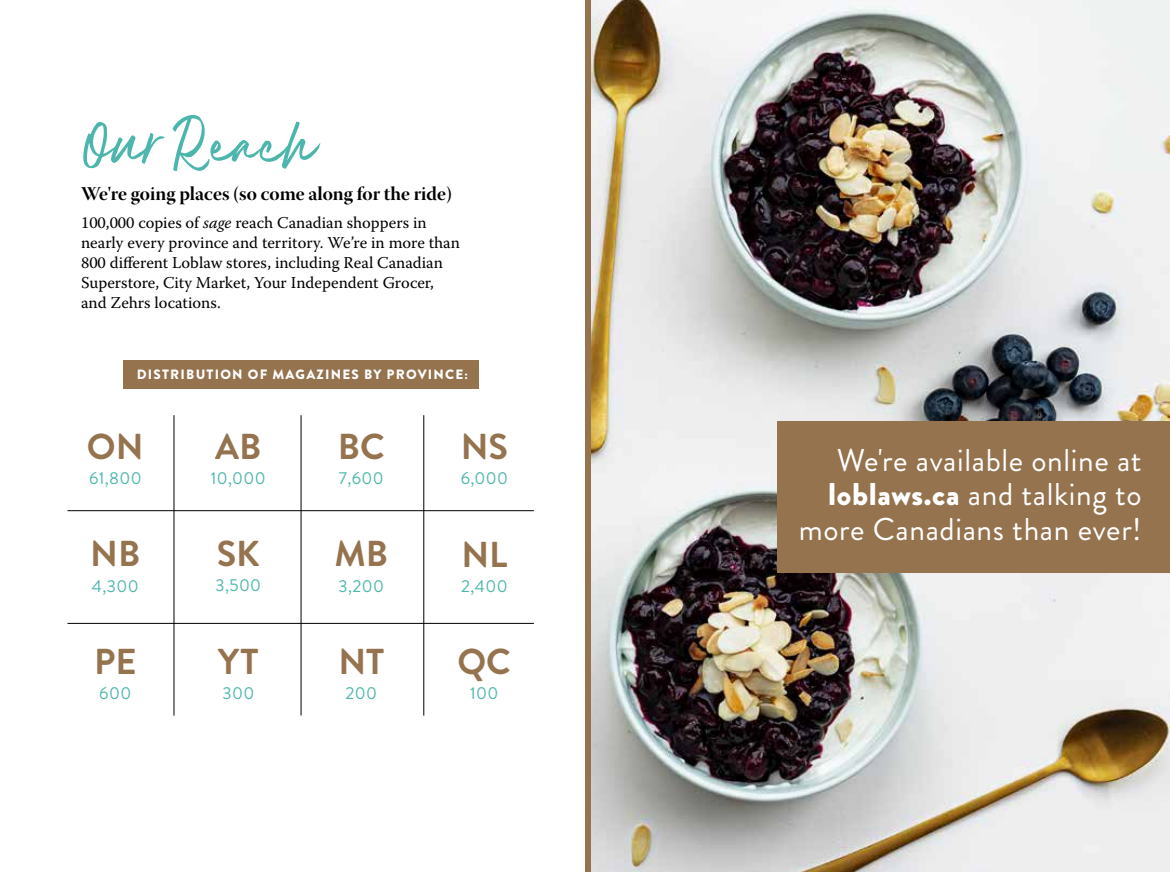
<style>
.page{position:relative;width:1170px;height:872px;background:#fff}
.page>*{position:absolute;margin:0;border:0;box-sizing:border-box;transform-origin:0 0}
.t1{font:72px "dreamland";letter-spacing:-.145em;color:#4cb6ac}
.t2{font:700 36px "Brandon Grotesque";color:#94734e}
.t3{font:31.5px/34.5px "Brandon Grotesque";letter-spacing:.02em;color:#fff;text-align:right}
.t4{font:19.5px "Warnock Pro Bold Disp";color:#000}
.t5{font:17.25px "Brandon Grotesque";letter-spacing:.025em;color:#4cb6ac}
.t6{font:16.5px/19.8px "Warnock Pro";color:#000}
.t7{font:900 13.5px "Brandon Grotesque";letter-spacing:.09em;color:#fff}
.s1{font-style:italic}
.s2{font-weight:900}
</style>
<div class="page">
<img style="left:591px;top:0;width:578px;height:872px">
<hr style="left:174px;top:415px;width:1px;height:300px;background:#000">
<hr style="left:301px;top:415px;width:1px;height:300px;background:#000">
<hr style="left:423px;top:415px;width:1px;height:300px;background:#000">
<hr style="left:67px;top:510px;width:467px;height:1px;background:#000">
<hr style="left:67px;top:623px;width:467px;height:1px;background:#000">
<div style="left:585px;top:0;width:6px;height:872px;background:#94734e"></div>
<div style="left:123px;top:360px;width:356px;height:28px;background:#94734e"></div>
<div style="left:777px;top:422px;width:392px;height:151px;background:#94734e"></div>
<h1 class="t1" style="left:81px;top:112px;width:241px">Our Reach</h1>
<p class="t4" style="left:81px;top:182px;width:372px">We're going places (so come along for the ride)</p>
<p class="t6" style="left:81px;top:213px;width:380px">100,000 copies of <span class="s1">sage</span> reach Canadian shoppers in nearly every province and territory. We’re in more than 800 different Loblaw stores, including Real Canadian Superstore, City Market, Your Independent Grocer, and Zehrs locations.</p>
<p class="t7" style="left:137px;top:365px;width:333px">DISTRIBUTION OF MAGAZINES BY PROVINCE:</p>
<h2 class="t2" style="left:87px;top:421px;width:58px">ON</h2>
<p class="t5" style="left:89px;top:466px;width:54px">61,800</p>
<h2 class="t2" style="left:90px;top:529px;width:52px">NB</h2>
<p class="t5" style="left:92px;top:574px;width:48px">4,300</p>
<h2 class="t2" style="left:94px;top:636px;width:44px">PE</h2>
<p class="t5" style="left:99px;top:681px;width:33px">600</p>
<h2 class="t2" style="left:215px;top:421px;width:48px">AB</h2>
<p class="t5" style="left:211px;top:466px;width:56px">10,000</p>
<h2 class="t2" style="left:217px;top:528px;width:45px">SK</h2>
<p class="t5" style="left:215px;top:573px;width:47px">3,500</p>
<h2 class="t2" style="left:218px;top:636px;width:42px">YT</h2>
<p class="t5" style="left:222px;top:681px;width:33px">300</p>
<h2 class="t2" style="left:338px;top:421px;width:48px">BC</h2>
<p class="t5" style="left:339px;top:466px;width:46px">7,600</p>
<h2 class="t2" style="left:334px;top:529px;width:55px">MB</h2>
<p class="t5" style="left:338px;top:574px;width:47px">3,200</p>
<h2 class="t2" style="left:338px;top:636px;width:47px">NT</h2>
<p class="t5" style="left:345px;top:681px;width:33px">200</p>
<h2 class="t2" style="left:460px;top:421px;width:49px">NS</h2>
<p class="t5" style="left:460px;top:466px;width:49px">6,000</p>
<h2 class="t2" style="left:461px;top:529px;width:48px">NL</h2>
<p class="t5" style="left:461px;top:574px;width:48px">2,400</p>
<h2 class="t2" style="left:457px;top:636px;width:55px">QC</h2>
<p class="t5" style="left:470px;top:681px;width:30px">100</p>
<h3 class="t3" style="left:798px;top:443px;width:344px">We're available online at <span class="s2">loblaws.ca</span> and talking to more Canadians than ever!</h3>
</div>
